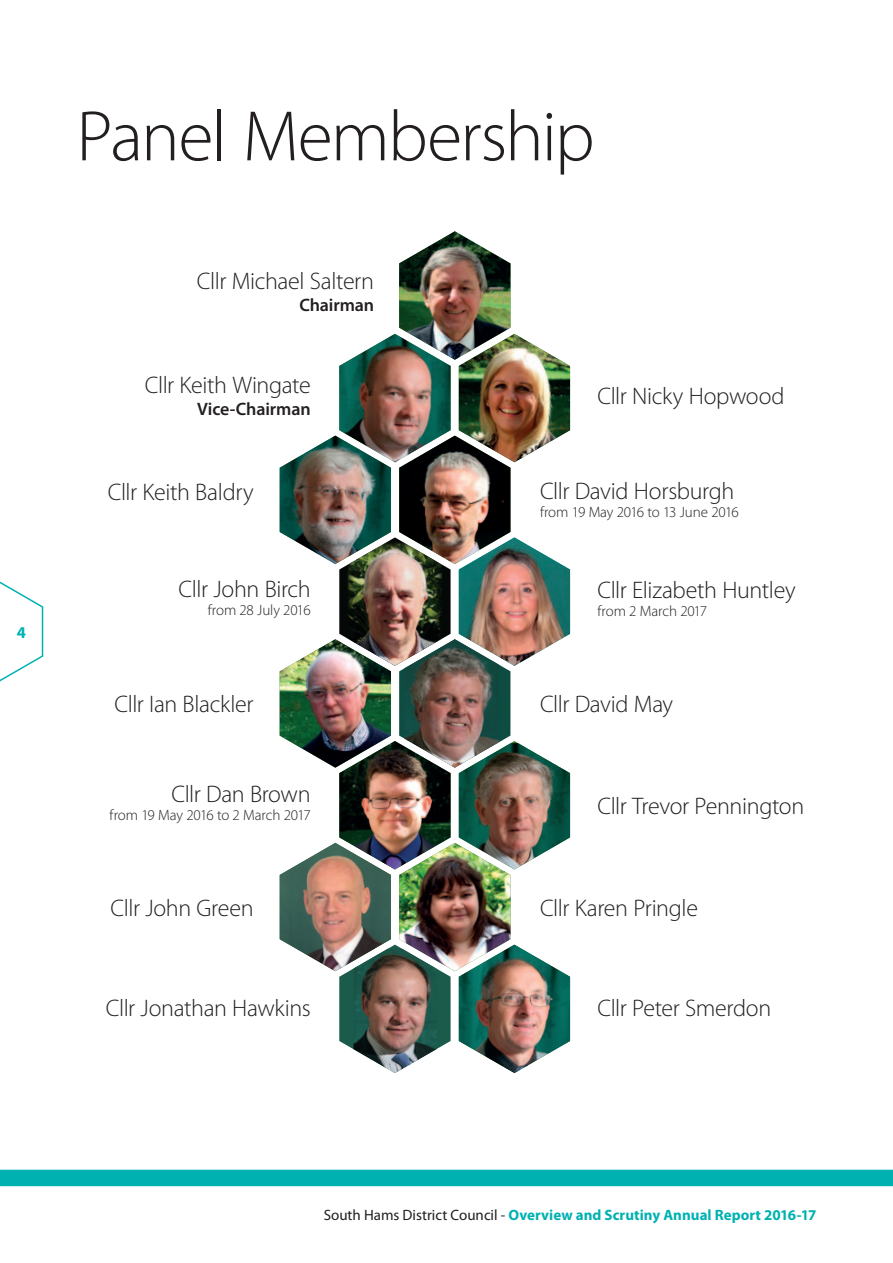
<style>
.page{position:relative;width:893px;height:1263px;background:#fff}
.page>*{position:absolute;margin:0;border:0;box-sizing:border-box;transform-origin:0 0}
.t1{font:300 72px "Myriad Pro";letter-spacing:-.025em;color:#231f20}
.t2{font:300 24px "Myriad Pro";letter-spacing:-.015em;color:#231f20}
.t3{font:600 18px "Myriad Pro";letter-spacing:-.005em;color:#231f20}
.t4{font:700 16.5px "Myriad Pro";color:#00b1b2}
.t5{font:300 15px "Myriad Pro";letter-spacing:-.015em;color:#231f20}
.t6{font:700 15px "Myriad Pro";letter-spacing:.005em;color:#00b1b2}
.s1{font-weight:400;color:#231f20}
</style>
<div class="page">
<svg style="left:0;top:581px;width:44px;height:101px"></svg>
<img style="left:280px;top:231px;width:290px;height:842px">
<img style="left:459px;top:945px;width:111px;height:128px">
<div style="left:0;top:1170px;width:893px;height:16px;background:#00b1b2"></div>
<p class="t4" style="left:17px;top:621px;width:11px">4</p>
<h1 class="t1" style="left:77px;top:93px;width:520px">Panel Membership</h1>
<p class="t2" style="left:197px;top:267px;width:179px">Cllr Michael Saltern</p>
<p class="t3" style="left:299px;top:293px;width:76px">Chairman</p>
<p class="t2" style="left:145px;top:370px;width:167px">Cllr Keith Wingate</p>
<p class="t3" style="left:197px;top:397px;width:115px">Vice-Chairman</p>
<p class="t2" style="left:108px;top:477px;width:147px">Cllr Keith Baldry</p>
<p class="t2" style="left:179px;top:575px;width:133px">Cllr John Birch</p>
<p class="t5" style="left:208px;top:601px;width:104px">from 28 July 2016</p>
<p class="t2" style="left:115px;top:690px;width:141px">Cllr Ian Blackler</p>
<p class="t2" style="left:171px;top:779px;width:141px">Cllr Dan Brown</p>
<p class="t5" style="left:110px;top:805px;width:203px">from 19 May 2016 to 2 March 2017</p>
<p class="t2" style="left:111px;top:893px;width:145px">Cllr John Green</p>
<p class="t2" style="left:106px;top:994px;width:206px">Cllr Jonathan Hawkins</p>
<p class="t2" style="left:597px;top:381px;width:189px">Cllr Nicky Hopwood</p>
<p class="t2" style="left:540px;top:476px;width:196px">Cllr David Horsburgh</p>
<p class="t5" style="left:540px;top:502px;width:200px">from 19 May 2016 to 13 June 2016</p>
<p class="t2" style="left:597px;top:576px;width:200px">Cllr Elizabeth Huntley</p>
<p class="t5" style="left:597px;top:602px;width:111px">from 2 March 2017</p>
<p class="t2" style="left:540px;top:690px;width:135px">Cllr David May</p>
<p class="t2" style="left:597px;top:792px;width:208px">Cllr Trevor Pennington</p>
<p class="t2" style="left:540px;top:893px;width:160px">Cllr Karen Pringle</p>
<p class="t2" style="left:597px;top:994px;width:175px">Cllr Peter Smerdon</p>
<p class="t6" style="left:324px;top:1205px;width:494px"><span class="s1">South Hams District Council -</span> Overview and Scrutiny Annual Report 2016-17</p>
</div>
